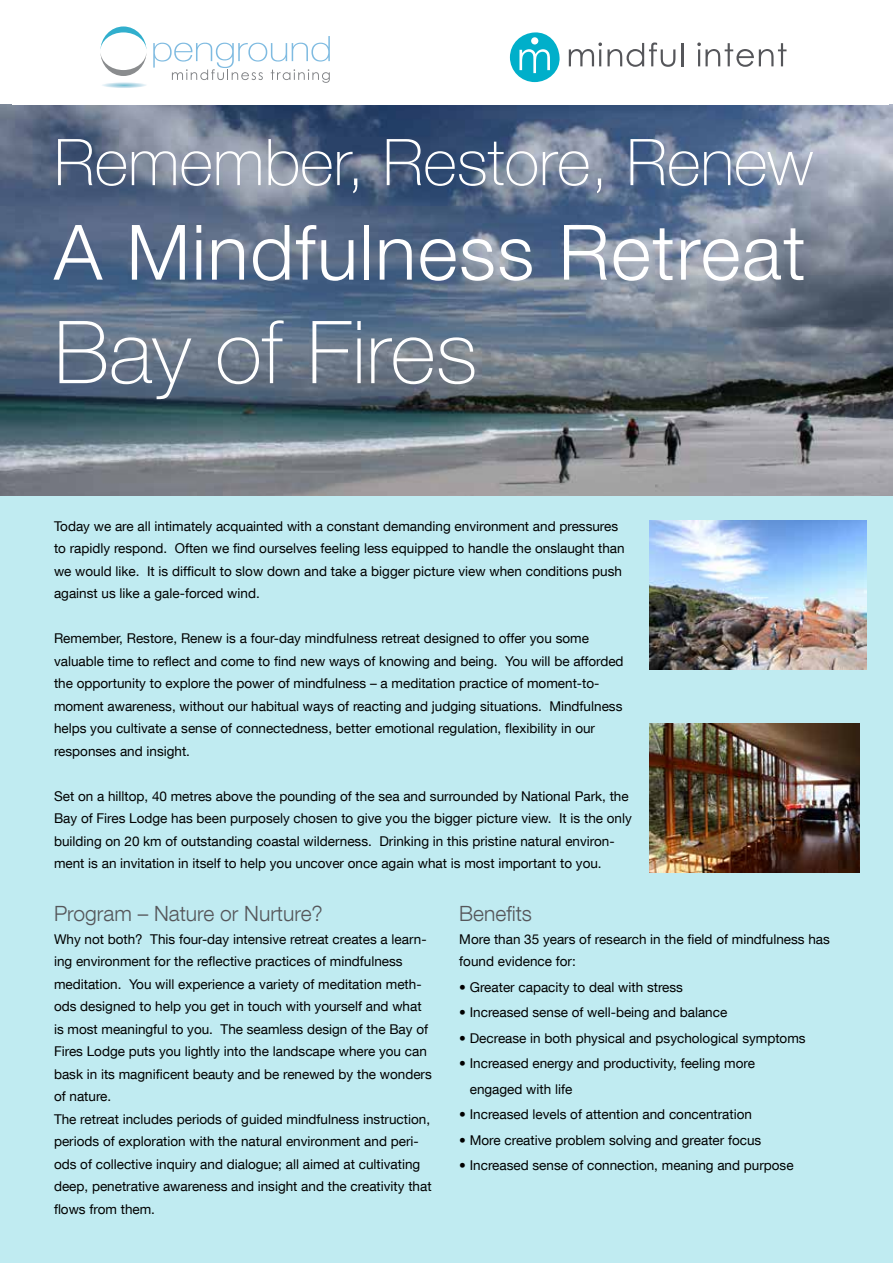
<style>
.page{position:relative;width:893px;height:1263px;background:#fff}
.page>*{position:absolute;margin:0;border:0;box-sizing:border-box;transform-origin:0 0}
.t1{font:100 87px "Helvetica Neue LT Com";color:#fff}
.t2{font:300 76.5px "Helvetica Neue LT Com";letter-spacing:.02em;color:#fff}
.t3{font:100 64.5px "Helvetica Neue LT Com";color:#fff}
.t4{font:300 21px "Helvetica Neue LT Com";color:#55565a}
.t5{font:13.5px/22.5px "Helvetica Neue LT Com";color:#000}
</style>
<div class="page">
<div style="left:0;top:493px;width:893px;height:770px;background:#c0ebf1"></div>
<img style="left:0;top:104px;width:893px;height:391px">
<img style="left:649px;top:521px;width:218px;height:149px">
<img style="left:649px;top:724px;width:211px;height:149px">
<svg style="left:510px;top:32px;width:50px;height:50px"></svg>
<svg style="left:569px;top:42px;width:106px;height:25px"></svg>
<hr style="left:681px;top:43px;width:2px;height:23px;background:#55565a">
<svg style="left:697px;top:42px;width:89px;height:25px"></svg>
<div style="left:531px;top:37px;width:7px;height:8px;background:#fff;border-radius:50%"></div>
<svg style="left:153px;top:36px;width:177px;height:47px"></svg>
<svg style="left:102px;top:82px;width:44px;height:6px"></svg>
<svg style="left:100px;top:26px;width:47px;height:50px"></svg>
<h3 class="t3" style="left:54px;top:124px;width:760px">Remember, Restore, Renew</h3>
<h2 class="t2" style="left:54px;top:206px;width:753px">A Mindfulness Retreat</h2>
<h1 class="t1" style="left:54px;top:301px;width:425px">Bay of Fires</h1>
<p class="t5" style="left:54px;top:514px;width:572px">Today we are all intimately acquainted with a constant demanding environment and pressures to rapidly respond. Often we find ourselves feeling less equipped to handle the onslaught than we would like. It is difficult to slow down and take a bigger picture view when conditions push against us like a gale-forced wind.</p>
<p class="t5" style="left:54px;top:627px;width:571px">Remember, Restore, Renew is a four-day mindfulness retreat designed to offer you some valuable time to reflect and come to find new ways of knowing and being. You will be afforded the opportunity to explore the power of mindfulness – a meditation practice of moment-to&shy;moment awareness, without our habitual ways of reacting and judging situations. Mindfulness helps you cultivate a sense of connectedness, better emotional regulation, flexibility in our responses and insight.</p>
<p class="t5" style="left:54px;top:784px;width:579px">Set on a hilltop, 40 metres above the pounding of the sea and surrounded by National Park, the Bay of Fires Lodge has been purposely chosen to give you the bigger picture view. It is the only building on 20 km of outstanding coastal wilderness. Drinking in this pristine natural environ&shy;ment is an invitation in itself to help you uncover once again what is most important to you.</p>
<h3 class="t4" style="left:54px;top:901px;width:270px">Program – Nature or Nurture?</h3>
<p class="t5" style="left:54px;top:927px;width:379px">Why not both? This four-day intensive retreat creates a learn&shy;ing environment for the reflective practices of mindfulness meditation. You will experience a variety of meditation meth&shy;ods designed to help you get in touch with yourself and what is most meaningful to you. The seamless design of the Bay of Fires Lodge puts you lightly into the landscape where you can bask in its magnificent beauty and be renewed by the wonders of nature.<br>The retreat includes periods of guided mindfulness instruction, periods of exploration with the natural environment and peri&shy;ods of collective inquiry and dialogue; all aimed at cultivating deep, penetrative awareness and insight and the creativity that flows from them.</p>
<h3 class="t4" style="left:459px;top:901px;width:74px">Benefits</h3>
<p class="t5" style="left:459px;top:927px;width:372px">More than 35 years of research in the field of mindfulness has found evidence for:</p>
<p class="t5" style="left:459px;top:975px;width:225px">• Greater capacity to deal with stress</p>
<p class="t5" style="left:459px;top:1001px;width:270px">• Increased sense of well-being and balance</p>
<p class="t5" style="left:459px;top:1026px;width:348px">• Decrease in both physical and psychological symptoms</p>
<p class="t5" style="left:470px;top:1050px;width:287px;line-height:25.5px;text-indent:-11px">• Increased energy and productivity, feeling more engaged with life</p>
<p class="t5" style="left:459px;top:1103px;width:294px">• Increased levels of attention and concentration</p>
<p class="t5" style="left:459px;top:1128px;width:304px">• More creative problem solving and greater focus</p>
<p class="t5" style="left:459px;top:1154px;width:336px">• Increased sense of connection, meaning and purpose</p>
</div>
